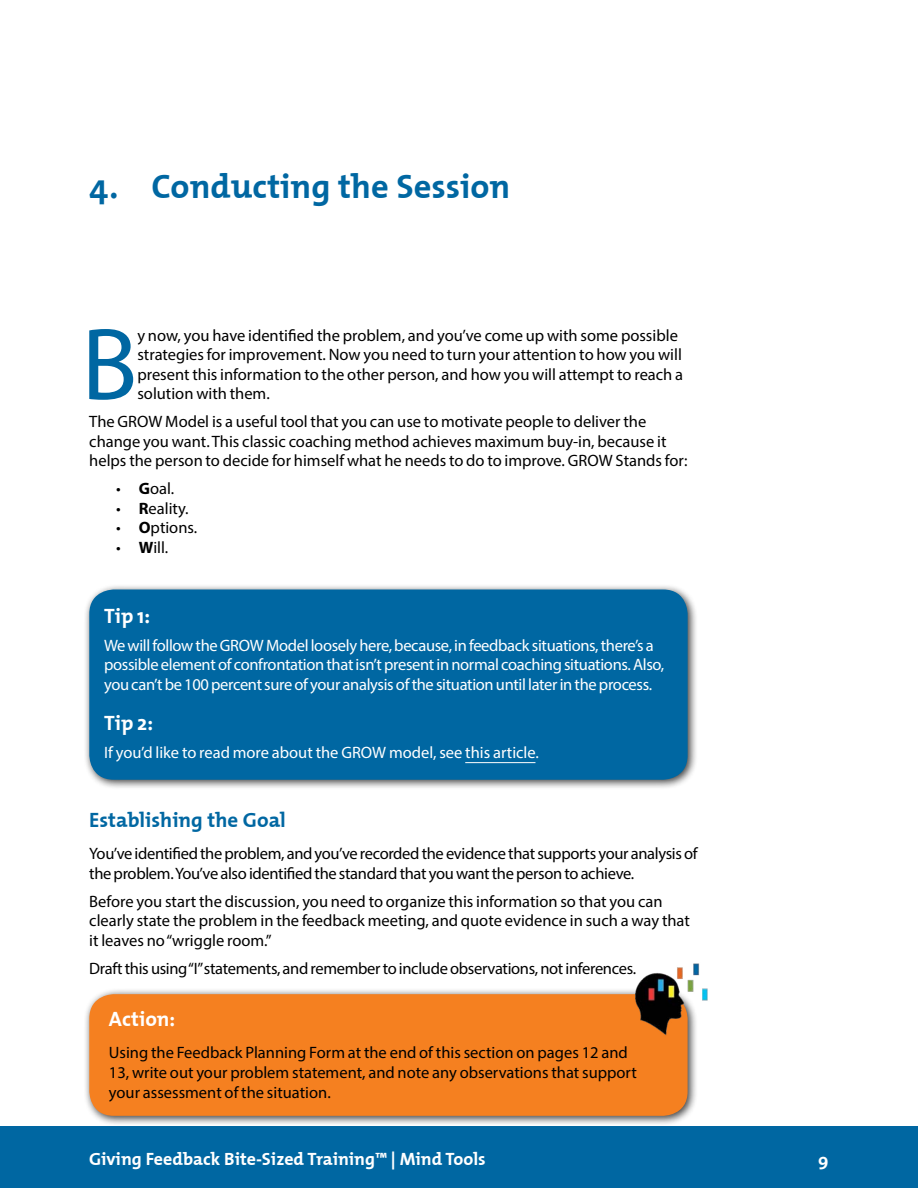
<style>
.page{position:relative;width:918px;height:1188px;background:#fff}
.page>*{position:absolute;margin:0;border:0;box-sizing:border-box;transform-origin:0 0}
.t1{font:103.35px "Myriad Pro";color:#0067a2}
.t2{font:700 34.5px "The Mix Plain";color:#0067a2}
.t3{font:700 21px "The Mix Plain";color:#0067a2}
.t4{font:700 21px "The Mix Plain";color:#fff}
.t5{font:700 18px "The Mix Plain";color:#fff}
.t6{font:16.5px/19.5px "Myriad Pro";color:#000}
.t7{font:16.5px/19.5px "Myriad Pro";letter-spacing:-.02em;color:#000}
.t8{font:16.5px/19.5px "Myriad Pro";letter-spacing:-.02em;color:#fff}
.t9{font:16.5px "Myriad Pro";color:#fff}
.s1{font-weight:700}
.s2{font-family:"Myriad Pro"}
</style>
<div class="page">
<div style="left:0;top:1127px;width:918px;height:61px;background:#0067a2"></div>
<div style="left:83px;top:583px;width:615px;height:207px;background:#000;opacity:.75"></div>
<div style="left:89px;top:590px;width:599px;height:190px;background:#0067a2;border-radius:24px"></div>
<hr style="left:465px;top:762px;width:70px;height:1px;background:#fff">
<div style="left:83px;top:988px;width:615px;height:138px;background:#000;opacity:.75"></div>
<div style="left:89px;top:994px;width:599px;height:122px;background:#f58020;border-radius:24px"></div>
<img style="left:632px;top:963px;width:76px;height:75px">
<h2 class="t2" style="left:89px;top:158px;width:423px">4. Conducting the Session</h2>
<h1 class="t1" style="left:81px;top:301px;width:57px">B</h1>
<p class="t6" style="left:137px;top:325px;width:547px">y now, you have identified the problem, and you’ve come up with some possible strategies for improvement. Now you need to turn your attention to how you will present this information to the other person, and how you will attempt to reach a solution with them.</p>
<p class="t6" style="left:89px;top:412px;width:600px">The GROW Model is a useful tool that you can use to motivate people to deliver the change you want. This classic coaching method achieves maximum buy-in, because it helps the person to decide for himself what he needs to do to improve. GROW Stands for:</p>
<p class="t6" style="left:116px;top:479px;width:60px">• <span class="s1">G</span>oal.</p>
<p class="t6" style="left:116px;top:498px;width:74px">• <span class="s1">R</span>eality.</p>
<p class="t6" style="left:116px;top:518px;width:83px">• <span class="s1">O</span>ptions.</p>
<p class="t6" style="left:116px;top:537px;width:54px">• <span class="s1">W</span>ill.</p>
<p class="t4" style="left:104px;top:598px;width:48px">Tip 1:</p>
<p class="t8" style="left:104px;top:635px;width:562px">We will follow the GROW Model loosely here, because, in feedback situations, there’s a possible element of confrontation that isn’t present in normal coaching situations. Also, you can’t be 100 percent sure of your analysis of the situation until later in the process.</p>
<p class="t4" style="left:104px;top:706px;width:51px">Tip 2:</p>
<p class="t9" style="left:104px;top:743px;width:436px">If you’d like to read more about the GROW model, see this article.</p>
<p class="t3" style="left:89px;top:803px;width:198px">Establishing the Goal</p>
<p class="t7" style="left:89px;top:844px;width:610px">You’ve identified the problem, and you’ve recorded the evidence that supports your analysis of the problem. You’ve also identified the standard that you want the person to achieve.</p>
<p class="t6" style="left:89px;top:891px;width:602px">Before you start the discussion, you need to organize this information so that you can clearly state the problem in the feedback meeting, and quote evidence in such a way that it leaves no “wriggle room.”</p>
<p class="t7" style="left:89px;top:958px;width:548px">Draft this using “I” statements, and remember to include observations, not inferences.</p>
<p class="t4" style="left:109px;top:1002px;width:68px">Action:</p>
<p class="t6" style="left:109px;top:1043px;width:529px">Using the Feedback Planning Form at the end of this section on pages 12 and<br>13, write out your problem statement, and note any observations that support your assessment of the situation.</p>
<p class="t5" style="left:89px;top:1144px;width:398px">Giving Feedback Bite-Sized Training<span class="s2">™</span> | Mind Tools</p>
<p class="t5" style="left:818px;top:1145px;width:12px">9</p>
</div>
